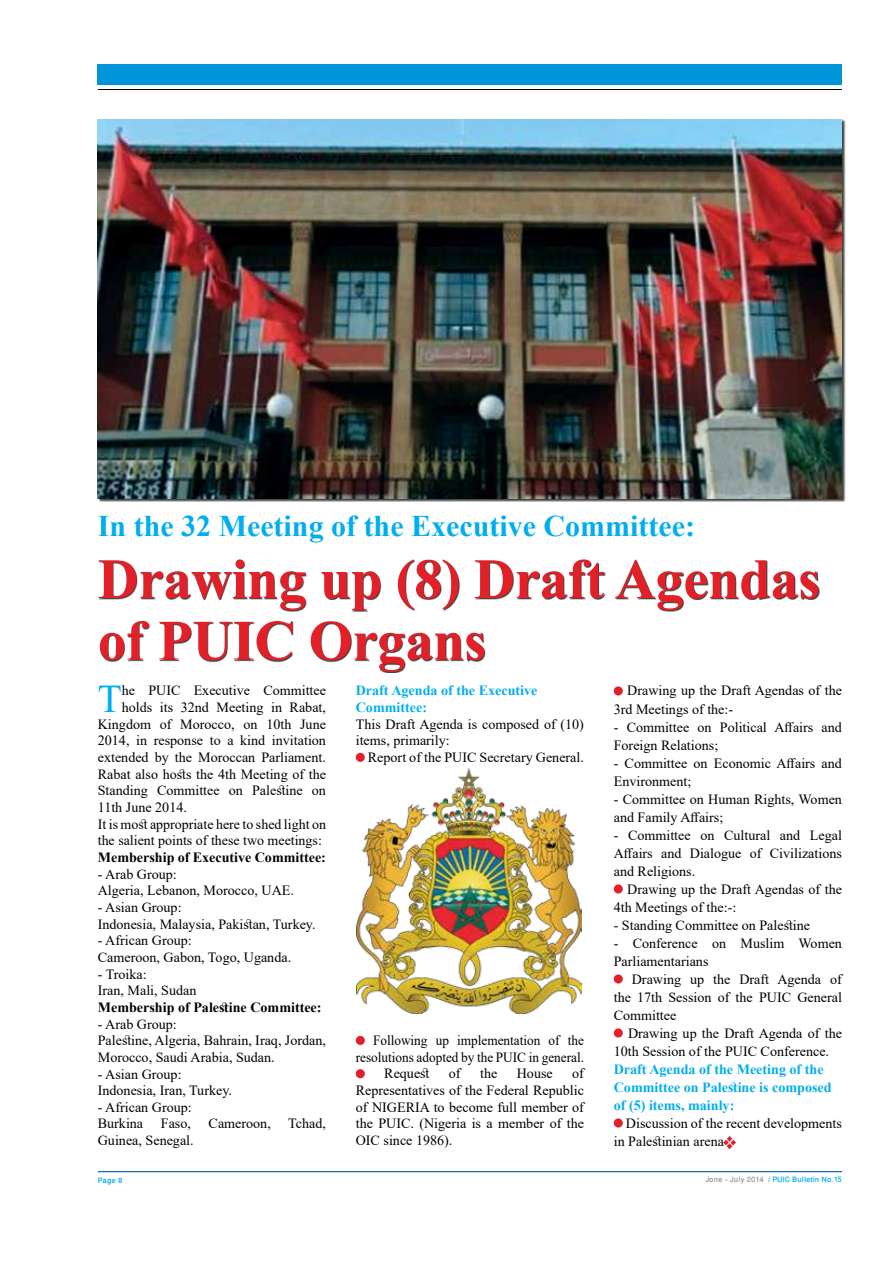
<style>
.page{position:relative;width:893px;height:1263px;background:#fff}
.page>*{position:absolute;margin:0;border:0;box-sizing:border-box;transform-origin:0 0}
.t1{font:700 57px/61.5px "Times New Roman";letter-spacing:-.01em;color:#e31f27}
.t2{font:39.3px "Times New Roman";color:#00aeef}
.t3{font:700 30px "Times New Roman";color:#00aeef}
.t4{font:14.1px/16.6px "Times New Roman";color:#000}
.t5{font:700 14.1px/18px "Times New Roman";color:#00aeef}
.t6{font:14.1px "Times New Roman";color:#000;scale:.94 1}
.t7{font:700 14.1px "Times New Roman";color:#000}
.t8{font:500 10.5px "Win Soft Pro";color:#00aeef}
.s1{color:#939598}
</style>
<div class="page">
<hr style="left:98px;top:1171px;width:744px;height:1px;background:#005ea1">
<hr style="left:98px;top:89px;width:744px;height:1px;background:#000">
<div style="left:98px;top:64px;width:744px;height:21px;background:#0095da"></div>
<div style="left:99px;top:560px;width:720px;height:113px;background:#000;opacity:.75"></div>
<div style="left:356px;top:753px;width:9px;height:9px;background:#e31f27;border-radius:50%"></div>
<div style="left:356px;top:1036px;width:9px;height:9px;background:#e31f27;border-radius:50%"></div>
<div style="left:356px;top:1069px;width:9px;height:9px;background:#e31f27;border-radius:50%"></div>
<div style="left:614px;top:686px;width:9px;height:9px;background:#e31f27;border-radius:50%"></div>
<div style="left:614px;top:884px;width:9px;height:9px;background:#e31f27;border-radius:50%"></div>
<div style="left:614px;top:974px;width:9px;height:9px;background:#e31f27;border-radius:50%"></div>
<div style="left:614px;top:1028px;width:9px;height:9px;background:#e31f27;border-radius:50%"></div>
<div style="left:614px;top:1118px;width:9px;height:9px;background:#e31f27;border-radius:50%"></div>
<svg style="left:724px;top:1137px;width:12px;height:12px"></svg>
<img style="left:98px;top:119px;width:744px;height:379px">
<img style="left:356px;top:768px;width:225px;height:245px">
<h3 class="t3" style="left:98px;top:504px;width:599px">In the 32 Meeting of the Executive Committee:</h3>
<h1 class="t1" style="left:98px;top:546px;width:724px">Drawing up (8) Draft Agendas of PUIC Organs</h1>
<h2 class="t2" style="left:98px;top:671px;width:25px">T</h2>
<p class="t4" style="left:122px;top:682px;width:206px">he PUIC Executive Committee</p>
<p class="t4" style="left:122px;top:699px;width:206px">holds its 32nd Meeting in Rabat,</p>
<p class="t4" style="left:98px;top:715px;width:230px">Kingdom of Morocco, on 10th June</p>
<p class="t4" style="left:98px;top:732px;width:230px">2014, in response to a kind invitation</p>
<p class="t4" style="left:98px;top:749px;width:230px">extended by the Moroccan Parliament.</p>
<p class="t4" style="left:98px;top:765px;width:230px">Rabat also hosts the 4th Meeting of the</p>
<p class="t4" style="left:98px;top:782px;width:230px">Standing Committee on Palestine on</p>
<p class="t4" style="left:98px;top:798px;width:91px">11th June 2014.</p>
<p class="t4" style="left:98px;top:815px;width:230px">It is most appropriate here to shed light on</p>
<p class="t4" style="left:98px;top:832px;width:226px">the salient points of these two meetings:</p>
<p class="t7" style="left:98px;top:847px;width:230px">Membership of Executive Committee:</p>
<p class="t4" style="left:98px;top:865px;width:198px">- Arab Group:<br>Algeria, Lebanon, Morocco, UAE.</p>
<p class="t4" style="left:98px;top:898px;width:219px">- Asian Group:<br>Indonesia, Malaysia, Pakistan, Turkey.</p>
<p class="t4" style="left:98px;top:932px;width:195px">- African Group:<br>Cameroon, Gabon, Togo, Uganda.</p>
<p class="t4" style="left:98px;top:965px;width:100px">- Troika:<br>Iran, Mali, Sudan</p>
<p class="t7" style="left:98px;top:997px;width:225px">Membership of Palestine Committee:</p>
<p class="t4" style="left:98px;top:1015px;width:230px">- Arab Group:<br>Palestine, Algeria, Bahrain, Iraq, Jordan,<br>Morocco, Saudi Arabia, Sudan.</p>
<p class="t4" style="left:98px;top:1065px;width:136px">- Asian Group:<br>Indonesia, Iran, Turkey.</p>
<p class="t4" style="left:98px;top:1098px;width:230px">- African Group:<br>Burkina Faso, Cameroon, Tchad,<br>Guinea, Senegal.</p>
<p class="t5" style="left:356px;top:682px;width:183px;line-height:16.6px">Draft Agenda of the Executive<br>Committee:</p>
<p class="t4" style="left:356px;top:715px;width:230px">This Draft Agenda is composed of (10) items, primarily:</p>
<p class="t4" style="left:368px;top:748px;width:218px">Report of the PUIC Secretary General.</p>
<p class="t6" style="left:373px;top:1030px;width:226px">Following up implementation of the</p>
<p class="t6" style="left:356px;top:1047px;width:244px">resolutions adopted by the PUIC in general.</p>
<p class="t4" style="left:384px;top:1065px;width:47px">Request</p>
<p class="t4" style="left:449px;top:1065px;width:13px">of</p>
<p class="t4" style="left:480px;top:1065px;width:19px">the</p>
<p class="t4" style="left:517px;top:1065px;width:38px">House</p>
<p class="t4" style="left:356px;top:1065px;width:230px;text-align:justify;text-indent:216px">of Representatives of the Federal Republic of NIGERIA to become full member of the PUIC. (Nigeria is a member of the OIC since 1986).</p>
<p class="t4" style="left:614px;top:681px;width:230px;line-height:18px;text-indent:14px">Drawing up the Draft Agendas of the<br>3rd Meetings of the:-</p>
<p class="t4" style="left:614px;top:717px;width:230px;line-height:18px">- Committee on Political Affairs and<br>Foreign Relations;</p>
<p class="t4" style="left:614px;top:753px;width:230px;line-height:18px">- Committee on Economic Affairs and<br>Environment;</p>
<p class="t4" style="left:614px;top:789px;width:230px;line-height:18px">- Committee on Human Rights, Women and Family Affairs;</p>
<p class="t4" style="left:614px;top:825px;width:230px;line-height:18px;text-align:justify">- Committee on Cultural and Legal Affairs and Dialogue of Civilizations and Religions.</p>
<p class="t4" style="left:614px;top:879px;width:230px;line-height:18px;text-indent:14px">Drawing up the Draft Agendas of the<br>4th Meetings of the:-:</p>
<p class="t4" style="left:614px;top:916px;width:198px">- Standing Committee on Palestine</p>
<p class="t4" style="left:614px;top:933px;width:230px;line-height:18px">- Conference on Muslim Women<br>Parliamentarians</p>
<p class="t4" style="left:614px;top:969px;width:230px;line-height:18px;text-align:justify;text-indent:18px">Drawing up the Draft Agenda of the 17th Session of the PUIC General Committee</p>
<p class="t4" style="left:614px;top:1023px;width:230px;line-height:18px;text-indent:14px">Drawing up the Draft Agenda of the<br>10th Session of the PUIC Conference.</p>
<p class="t5" style="left:614px;top:1059px;width:219px">Draft Agenda of the Meeting of the<br>Committee on Palestine is composed of (5) items, mainly:</p>
<p class="t4" style="left:614px;top:1113px;width:230px;line-height:18px;text-indent:12px">Discussion of the recent developments in Palestinian arena</p>
<p class="t8" style="left:98px;top:1172px;width:26px">Page 8</p>
<p class="t8" style="left:705px;top:1172px;width:138px"><span class="s1">Jone - July 2014 /</span> PUIC Bulletin No.15</p>
</div>
